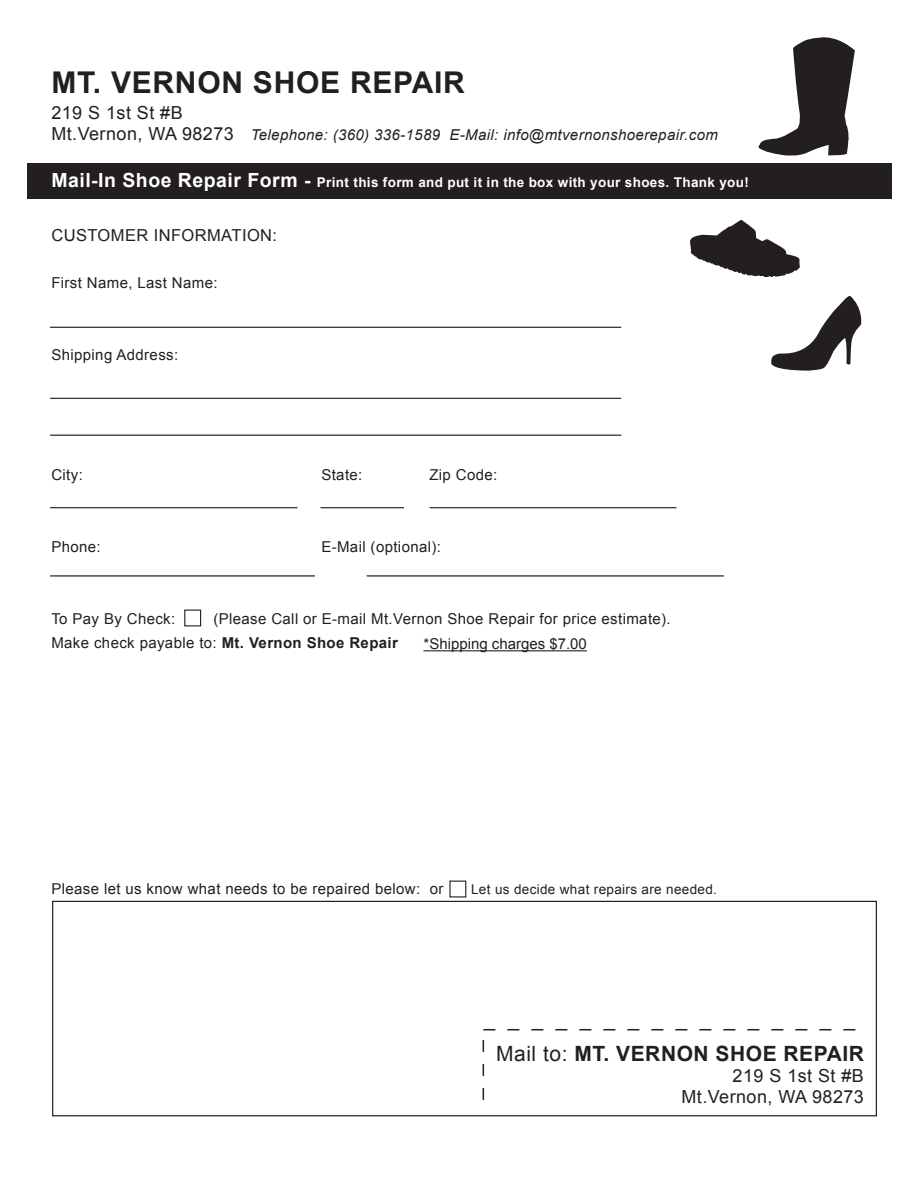
<style>
.page{position:relative;width:918px;height:1188px;background:#fff}
.page>*{position:absolute;margin:0;border:0;box-sizing:border-box;transform-origin:0 0}
.t1{font:700 30px "Arial";letter-spacing:.025em;color:#231f20}
.t2{font:700 21px "Arial";letter-spacing:.025em;color:#231f20}
.t3{font:18px/21px "Arial";letter-spacing:.025em;color:#231f20;text-align:right}
.t4{font:16.5px "Arial";letter-spacing:.025em;color:#231f20}
.t5{font:15px/24px "Arial";letter-spacing:.025em;color:#231f20}
.t6{font:italic 15px "Arial";letter-spacing:.025em;color:#231f20}
.t7{font:15px "Arial";color:#231f20}
.t8{font:700 13.5px "Arial";letter-spacing:.025em;color:#fff}
.t9{font:13.5px "Arial";letter-spacing:.025em;color:#231f20}
.s1{font-style:normal;font-size:18px}
.s2{font-size:19.5px}
.s3{font-weight:700}
.s4{font-weight:400}
</style>
<div class="page">
<div style="left:27px;top:163px;width:865px;height:35px;background:#231f20"></div>
<hr style="left:50px;top:327px;width:571px;height:1px;background:#231f20">
<hr style="left:50px;top:398px;width:571px;height:1px;background:#231f20">
<hr style="left:50px;top:435px;width:571px;height:1px;background:#231f20">
<hr style="left:50px;top:507px;width:247px;height:1px;background:#231f20">
<hr style="left:321px;top:507px;width:83px;height:1px;background:#231f20">
<hr style="left:50px;top:575px;width:265px;height:2px;background:#231f20">
<hr style="left:367px;top:575px;width:357px;height:2px;background:#231f20">
<hr style="left:430px;top:507px;width:246px;height:1px;background:#231f20">
<div style="left:449px;top:881px;width:17px;height:16px;border:1px solid #231f20"></div>
<div style="left:184px;top:610px;width:17px;height:16px;border:1px solid #231f20"></div>
<div style="left:52px;top:901px;width:825px;height:215px;border:1px solid #231f20"></div>
<svg style="left:758px;top:37px;width:97px;height:119px"></svg>
<svg style="left:690px;top:220px;width:110px;height:57px"></svg>
<svg style="left:483px;top:1029px;width:373px;height:1px"></svg>
<svg style="left:483px;top:1040px;width:1px;height:60px"></svg>
<svg style="left:771px;top:296px;width:91px;height:75px"></svg>
<hr style="left:423px;top:650px;width:164px;height:1px;background:#231f20">
<h1 class="t1" style="left:51px;top:62px;width:415px">MT. VERNON SHOE REPAIR</h1>
<p class="t3" style="left:51px;top:103px;width:133px">219 S 1st St #B</p>
<p class="t6" style="left:51px;top:125px;width:668px"><span class="s1">Mt.Vernon, WA 98273</span> Telephone: (360) 336-1589 E-Mail: info@mtvernonshoerepair.com</p>
<p class="t8" style="left:51px;top:174px;width:699px"><span class="s2">Mail-In Shoe Repair Form -</span> Print this form and put it in the box with your shoes. Thank you!</p>
<p class="t4" style="left:51px;top:224px;width:227px">CUSTOMER INFORMATION:</p>
<p class="t5" style="left:51px;top:271px;width:168px">First Name, Last Name:</p>
<p class="t5" style="left:51px;top:343px;width:128px">Shipping Address:</p>
<p class="t5" style="left:51px;top:463px;width:33px">City:</p>
<p class="t5" style="left:321px;top:463px;width:43px">State:</p>
<p class="t5" style="left:429px;top:463px;width:70px">Zip Code:</p>
<p class="t5" style="left:51px;top:535px;width:51px">Phone:</p>
<p class="t5" style="left:321px;top:535px;width:121px">E-Mail (optional):</p>
<p class="t5" style="left:51px;top:607px;width:126px">To Pay By Check:</p>
<p class="t5" style="left:51px;top:607px;width:621px;text-indent:162px">(Please Call or E-mail Mt.Vernon Shoe Repair for price estimate).<br>Make check payable to: <span class="s3">Mt. Vernon Shoe Repair</span></p>
<p class="t7" style="left:423px;top:634px;width:165px">*Shipping charges $7.00</p>
<p class="t5" style="left:51px;top:877px;width:394px">Please let us know what needs to be repaired below: or</p>
<p class="t9" style="left:471px;top:881px;width:247px">Let us decide what repairs are needed.</p>
<h2 class="t2" style="left:496px;top:1039px;width:369px"><span class="s4">Mail to:</span> MT. VERNON SHOE REPAIR</h2>
<p class="t3" style="left:681px;top:1065px;width:184px">219 S 1st St #B<br>Mt.Vernon, WA 98273</p>
</div>
